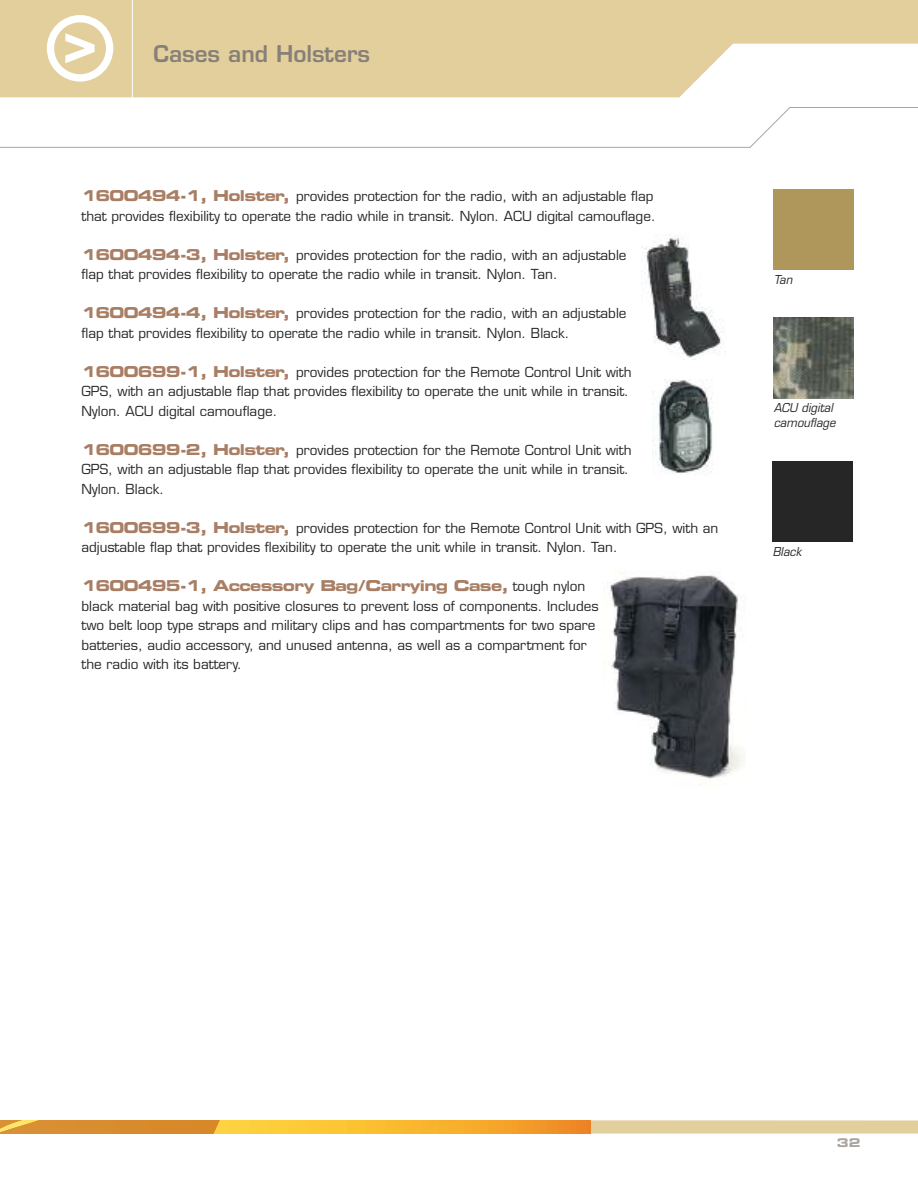
<style>
.page{position:relative;width:918px;height:1188px;background:#fff}
.page>*{position:absolute;margin:0;border:0;box-sizing:border-box;transform-origin:0 0}
.t1{font:600 22.5px "Eurostile";color:#878079}
.t2{font:15px "Eurostile Bold Extended Two";letter-spacing:-.05em;color:#a87e64}
.t3{font:13.5px/19.5px "Eurostile";color:#272627}
.t4{font:italic 12px/15px "Eurostile";letter-spacing:.005em;color:#272627;scale:.95 1}
.t5{font:12px "Eurostile Bold Extended Two";color:#aaa5a0}
.s1{font-family:"Eurostile Bold Extended Two";font-size:15px;color:#a87e64}
.s2{font-family:"Eurostile";font-size:13.5px;color:#272627}
</style>
<div class="page">
<hr style="left:790px;top:107px;width:128px;height:1px;background:#aaa5a0">
<svg style="left:749px;top:107px;width:41px;height:41px"></svg>
<svg style="left:221px;top:1120px;width:697px;height:14px;background:#eec265"></svg>
<img style="left:0;top:1120px;width:221px;height:14px">
<hr style="left:0;top:147px;width:750px;height:1px;background:#aaa5a0">
<svg style="left:0;top:0;width:918px;height:97px;background:#e5d5a8"></svg>
<div style="left:47px;top:15px;width:66px;height:67px;border:7px solid #fff;border-radius:50%"></div>
<svg style="left:65px;top:33px;width:30px;height:30px"></svg>
<hr style="left:132px;top:0;width:1px;height:100px;background:#fff">
<img style="left:652px;top:380px;width:61px;height:94px">
<img style="left:644px;top:236px;width:80px;height:122px">
<img style="left:774px;top:317px;width:80px;height:81px">
<img style="left:609px;top:573px;width:136px;height:206px">
<div style="left:774px;top:189px;width:80px;height:81px;background:#af965b"></div>
<div style="left:773px;top:461px;width:80px;height:81px;background:#272627"></div>
<h1 class="t1" style="left:153px;top:45px;width:218px">Cases and Holsters</h1>
<p class="t3" style="left:81px;top:188px;width:576px"><span class="s1">1600494-1, Holster,</span> provides protection for the radio, with an adjustable flap that provides flexibility to operate the radio while in transit. Nylon. ACU digital camouflage.</p>
<p class="t3" style="left:81px;top:247px;width:547px"><span class="s1">1600494-3, Holster,</span> provides protection for the radio, with an adjustable flap that provides flexibility to operate the radio while in transit. Nylon. Tan.</p>
<p class="t3" style="left:81px;top:305px;width:547px"><span class="s1">1600494-4, Holster,</span> provides protection for the radio, with an adjustable flap that provides flexibility to operate the radio while in transit. Nylon. Black.</p>
<p class="t3" style="left:81px;top:364px;width:552px"><span class="s1">1600699-1, Holster,</span> provides protection for the Remote Control Unit with<br>GPS, with an adjustable flap that provides flexibility to operate the unit while in transit.<br>Nylon. ACU digital camouflage.</p>
<p class="t3" style="left:81px;top:442px;width:552px"><span class="s1">1600699-2, Holster,</span> provides protection for the Remote Control Unit with<br>GPS, with an adjustable flap that provides flexibility to operate the unit while in transit.<br>Nylon. Black.</p>
<p class="t3" style="left:81px;top:520px;width:638px"><span class="s1">1600699-3, Holster,</span> provides protection for the Remote Control Unit with GPS, with an adjustable flap that provides flexibility to operate the unit while in transit. Nylon. Tan.</p>
<p class="t2" style="left:81px;top:581px;width:505px">1600495-1, Accessory Bag/Carrying Case, <span class="s2">tough nylon</span></p>
<p class="t3" style="left:81px;top:598px;width:519px">black material bag with positive closures to prevent loss of components. Includes two belt loop type straps and military clips and has compartments for two spare batteries, audio accessory, and unused antenna, as well as a compartment for the radio with its battery.</p>
<p class="t4" style="left:774px;top:273px;width:21px">Tan</p>
<p class="t4" style="left:774px;top:401px;width:67px">ACU digital camouflage</p>
<p class="t4" style="left:773px;top:545px;width:32px">Black</p>
<p class="t5" style="left:837px;top:1138px;width:25px">32</p>
</div>
